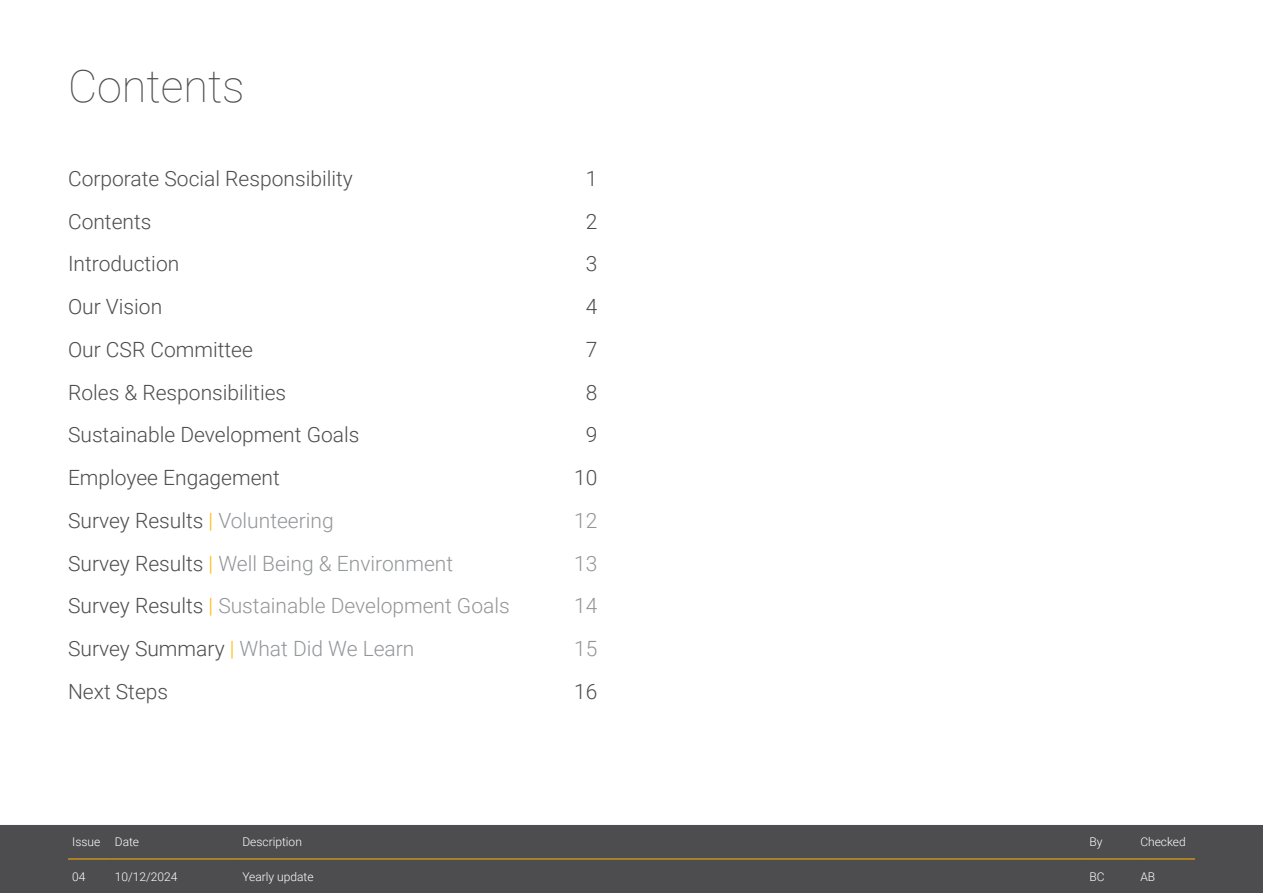
<style>
.page{position:relative;width:1263px;height:893px;background:#fff}
.page>*{position:absolute;margin:0;border:0;box-sizing:border-box;transform-origin:0 0}
.t1{font:100 45px "Roboto";color:#4d4d4f}
.t2{font:300 21px "Roboto";color:#4d4d4f}
.t3{font:300 21px "Roboto";color:#939598}
.t4{font:300 12px "Roboto";color:#fff}
.s1{color:#ffb600}
.s2{color:#939598}
.s3{color:#4d4d4f}
</style>
<div class="page">
<div style="left:0;top:825px;width:1263px;height:68px;background:#4d4d4f"></div>
<hr style="left:68px;top:859px;width:43px;height:1px;background:#ffb600">
<hr style="left:111px;top:859px;width:127px;height:1px;background:#ffb600">
<hr style="left:238px;top:859px;width:847px;height:1px;background:#ffb600">
<hr style="left:1085px;top:859px;width:51px;height:1px;background:#ffb600">
<hr style="left:1136px;top:859px;width:59px;height:1px;background:#ffb600">
<h1 class="t1" style="left:68px;top:54px;width:178px">Contents</h1>
<p class="t2" style="left:68px;top:164px;width:286px">Corporate Social Responsibility</p>
<p class="t2" style="left:586px;top:164px;width:13px">1</p>
<p class="t2" style="left:68px;top:206px;width:85px">Contents</p>
<p class="t2" style="left:586px;top:206px;width:13px">2</p>
<p class="t2" style="left:68px;top:249px;width:113px">Introduction</p>
<p class="t2" style="left:586px;top:249px;width:13px">3</p>
<p class="t2" style="left:68px;top:292px;width:96px">Our Vision</p>
<p class="t2" style="left:586px;top:292px;width:13px">4</p>
<p class="t2" style="left:68px;top:335px;width:186px">Our CSR Committee</p>
<p class="t2" style="left:586px;top:335px;width:13px">7</p>
<p class="t2" style="left:68px;top:377px;width:220px">Roles &amp; Responsibilities</p>
<p class="t2" style="left:586px;top:377px;width:13px">8</p>
<p class="t2" style="left:68px;top:420px;width:293px">Sustainable Development Goals</p>
<p class="t2" style="left:586px;top:420px;width:13px">9</p>
<p class="t2" style="left:68px;top:463px;width:213px">Employee Engagement</p>
<p class="t2" style="left:574px;top:463px;width:25px">10</p>
<p class="t2" style="left:68px;top:506px;width:267px">Survey Results <span class="s1">|</span> <span class="s2">Volunteering</span></p>
<p class="t3" style="left:574px;top:506px;width:25px">12</p>
<p class="t3" style="left:68px;top:548px;width:387px"><span class="s3">Survey Results</span> <span class="s1">|</span> Well Being &amp; Environment</p>
<p class="t3" style="left:574px;top:548px;width:25px">13</p>
<p class="t3" style="left:68px;top:591px;width:443px"><span class="s3">Survey Results</span> <span class="s1">|</span> Sustainable Development Goals</p>
<p class="t3" style="left:574px;top:591px;width:25px">14</p>
<p class="t3" style="left:68px;top:634px;width:348px"><span class="s3">Survey Summary</span> <span class="s1">|</span> What Did We Learn</p>
<p class="t3" style="left:574px;top:634px;width:25px">15</p>
<p class="t2" style="left:68px;top:677px;width:102px">Next Steps</p>
<p class="t2" style="left:574px;top:677px;width:25px">16</p>
<p class="t4" style="left:72px;top:834px;width:68px">Issue Date</p>
<p class="t4" style="left:242px;top:834px;width:61px">Description</p>
<p class="t4" style="left:1089px;top:834px;width:15px">By</p>
<p class="t4" style="left:1140px;top:834px;width:47px">Checked</p>
<p class="t4" style="left:72px;top:868px;width:15px">04</p>
<p class="t4" style="left:115px;top:868px;width:64px">10/12/2024</p>
<p class="t4" style="left:242px;top:868px;width:73px">Yearly update</p>
<p class="t4" style="left:1089px;top:868px;width:17px">BC</p>
<p class="t4" style="left:1140px;top:868px;width:16px">AB</p>
</div>
